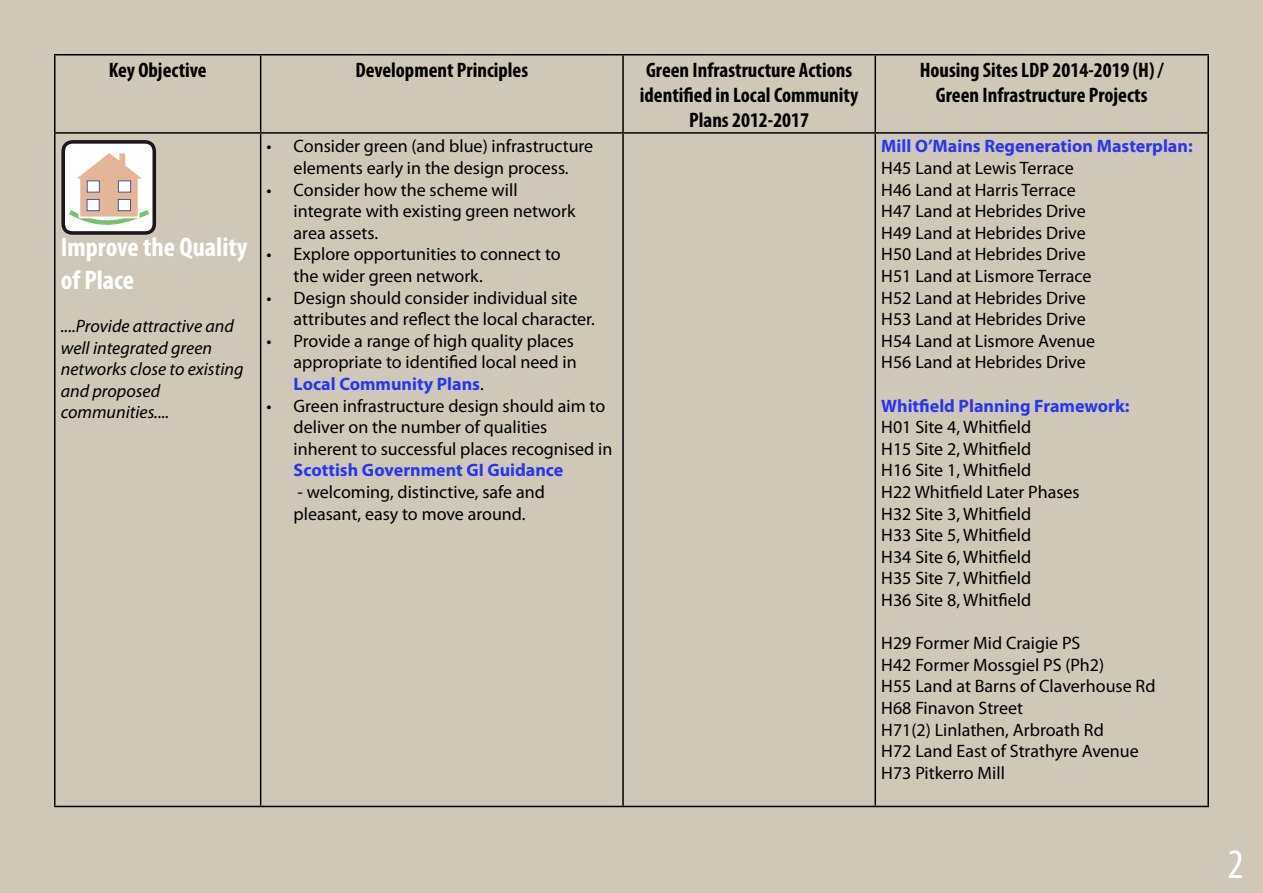
<style>
.page{position:relative;width:1263px;height:893px;background:#cfc8b9}
.page>*{position:absolute;margin:0;border:0;box-sizing:border-box;transform-origin:0 0}
.t1{font:condensed 42px "Myriad Pro";color:#fff}
.t2{font:700 condensed 27px/32.4px "Myriad Pro";color:#fff}
.t3{font:700 condensed 21px/25.2px "Myriad Pro";color:#000;text-align:center}
.t4{font:18px/21.6px "Myriad Pro";color:#000}
.t5{font:italic 18px/21.6px "Myriad Pro";color:#000}
.t6{font:700 18px "Myriad Pro";color:#2935f4}
.s1{font-weight:700;color:#2935f4}
</style>
<div class="page">
<hr style="left:54px;top:54px;width:207px;height:2px;background:#000">
<hr style="left:54px;top:56px;width:2px;height:76px;background:#000">
<hr style="left:261px;top:54px;width:362px;height:2px;background:#000">
<hr style="left:260px;top:56px;width:1px;height:76px;background:#000">
<hr style="left:623px;top:54px;width:252px;height:2px;background:#000">
<hr style="left:622px;top:56px;width:2px;height:76px;background:#000">
<hr style="left:875px;top:54px;width:334px;height:2px;background:#000">
<hr style="left:874px;top:56px;width:2px;height:76px;background:#000">
<hr style="left:1207px;top:56px;width:2px;height:76px;background:#000">
<hr style="left:54px;top:132px;width:207px;height:2px;background:#000">
<hr style="left:54px;top:134px;width:2px;height:672px;background:#000">
<hr style="left:261px;top:132px;width:362px;height:2px;background:#000">
<hr style="left:260px;top:134px;width:1px;height:672px;background:#000">
<hr style="left:623px;top:132px;width:252px;height:2px;background:#000">
<hr style="left:622px;top:134px;width:2px;height:672px;background:#000">
<hr style="left:875px;top:132px;width:334px;height:2px;background:#000">
<hr style="left:874px;top:134px;width:2px;height:672px;background:#000">
<hr style="left:1207px;top:134px;width:2px;height:672px;background:#000">
<hr style="left:54px;top:806px;width:207px;height:1px;background:#000">
<hr style="left:261px;top:806px;width:362px;height:1px;background:#000">
<hr style="left:623px;top:806px;width:252px;height:1px;background:#000">
<hr style="left:875px;top:806px;width:334px;height:1px;background:#000">
<div style="left:63px;top:142px;width:91px;height:91px;background:#fff;border-radius:10px"></div>
<div style="left:61px;top:140px;width:95px;height:95px;border:4px solid #1b181c;border-radius:10px"></div>
<svg style="left:64px;top:150px;width:90px;height:81px"></svg>
<div style="left:87px;top:180px;width:13px;height:13px;background:#fff;border:1px solid #4f52a3"></div>
<div style="left:118px;top:180px;width:13px;height:13px;background:#fff;border:1px solid #4f52a3"></div>
<div style="left:87px;top:199px;width:13px;height:12px;background:#fff;border:1px solid #4f52a3"></div>
<div style="left:118px;top:199px;width:13px;height:12px;background:#fff;border:1px solid #4f52a3"></div>
<p class="t3" style="left:109px;top:56px;width:99px">Key Objective</p>
<p class="t3" style="left:355px;top:56px;width:174px">Development Principles</p>
<p class="t3" style="left:640px;top:56px;width:220px">Green Infrastructure Actions identified in Local Community<br>Plans 2012-2017</p>
<p class="t3" style="left:920px;top:56px;width:245px">Housing Sites LDP 2014-2019 (H) /<br>Green Infrastructure Projects</p>
<h2 class="t2" style="left:61px;top:231px;width:188px">Improve the Quality of Place</h2>
<p class="t5" style="left:61px;top:315px;width:184px">....Provide attractive and well integrated green networks close to existing and proposed communities....</p>
<p class="t4" style="left:267px;top:135px;width:328px;text-align:center">• Consider green (and blue) infrastructure elements early in the design process.</p>
<p class="t4" style="left:294px;top:178px;width:283px;text-indent:-27px">• Consider how the scheme will integrate with existing green network area assets.</p>
<p class="t4" style="left:294px;top:243px;width:269px;text-indent:-27px">• Explore opportunities to connect to the wider green network.</p>
<p class="t4" style="left:294px;top:286px;width:303px;text-indent:-27px">• Design should consider individual site attributes and reflect the local character.</p>
<p class="t4" style="left:294px;top:330px;width:284px;text-indent:-27px">• Provide a range of high quality places appropriate to identified local need in<br><span class="s1">Local Community Plans</span>.</p>
<p class="t4" style="left:294px;top:394px;width:320px;text-indent:-27px">• Green infrastructure design should aim to deliver on the number of qualities inherent to successful places recognised in</p>
<p class="t6" style="left:294px;top:459px;width:271px">Scottish Government GI Guidance</p>
<p class="t4" style="left:294px;top:481px;width:253px">- welcoming, distinctive, safe and pleasant, easy to move around.</p>
<p class="t6" style="left:881px;top:135px;width:313px">Mill O’Mains Regeneration Masterplan:</p>
<p class="t4" style="left:881px;top:157px;width:215px">H45 Land at Lewis Terrace<br>H46 Land at Harris Terrace<br>H47 Land at Hebrides Drive<br>H49 Land at Hebrides Drive<br>H50 Land at Hebrides Drive<br>H51 Land at Lismore Terrace<br>H52 Land at Hebrides Drive<br>H53 Land at Hebrides Drive<br>H54 Land at Lismore Avenue<br>H56 Land at Hebrides Drive</p>
<p class="t6" style="left:881px;top:394px;width:250px">Whitfield Planning Framework:</p>
<p class="t4" style="left:881px;top:416px;width:200px">H01 Site 4, Whitfield<br>H15 Site 2, Whitfield<br>H16 Site 1, Whitfield<br>H22 Whitfield Later Phases<br>H32 Site 3, Whitfield<br>H33 Site 5, Whitfield<br>H34 Site 6, Whitfield<br>H35 Site 7, Whitfield<br>H36 Site 8, Whitfield</p>
<p class="t4" style="left:881px;top:632px;width:276px">H29 Former Mid Craigie PS<br>H42 Former Mossgiel PS (Ph2)<br>H55 Land at Barns of Claverhouse Rd<br>H68 Finavon Street<br>H71(2) Linlathen, Arbroath Rd<br>H72 Land East of Strathyre Avenue<br>H73 Pitkerro Mill</p>
<h1 class="t1" style="left:1227px;top:839px;width:18px">2</h1>
</div>
